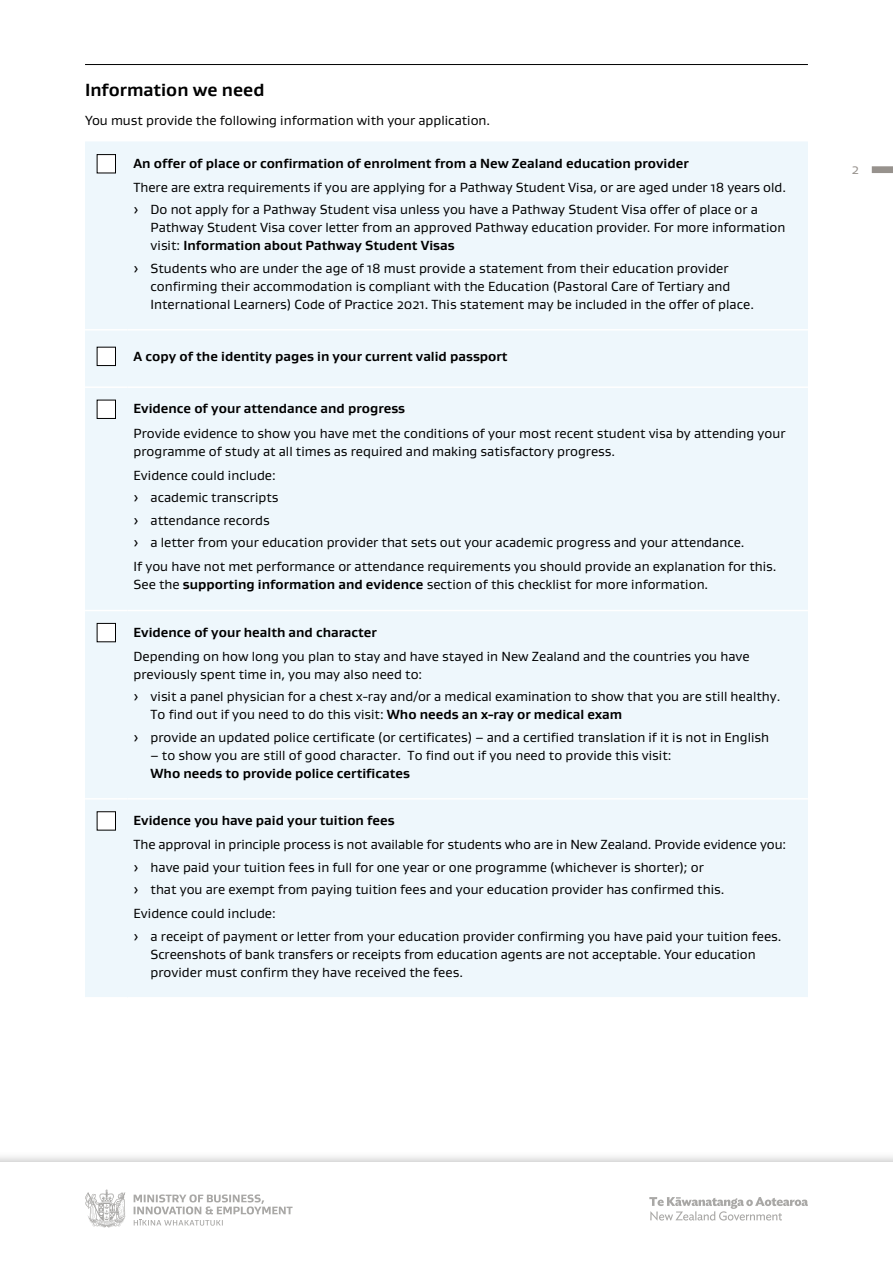
<style>
.page{position:relative;width:893px;height:1263px;background:#fff}
.page>*{position:absolute;margin:0;border:0;box-sizing:border-box;transform-origin:0 0}
.t1{font:700 18px "Gustan";color:#000}
.t2{font:13.5px/18px "Gustan";color:#000}
.t3{font:700 13.5px "Gustan";color:#000}
.t4{font:13.5px "Gustan";color:#97928d}
.s1{font-weight:700}
</style>
<div class="page">
<div style="left:0;top:1150px;width:893px;height:113px;background:#000;opacity:.3"></div>
<div style="left:0;top:1162px;width:893px;height:101px;background:#fff"></div>
<div style="left:872px;top:166px;width:21px;height:7px;background:#97928d"></div>
<svg style="left:85px;top:1189px;width:41px;height:39px"></svg>
<svg style="left:134px;top:1194px;width:159px;height:31px"></svg>
<svg style="left:649px;top:1197px;width:159px;height:23px"></svg>
<hr style="left:85px;top:64px;width:723px;height:1px;background:#000">
<div style="left:85px;top:142px;width:723px;height:855px;background:#eef7fc"></div>
<hr style="left:85px;top:329px;width:43px;height:1px;background:#fff">
<hr style="left:128px;top:329px;width:680px;height:1px;background:#fff">
<hr style="left:85px;top:386px;width:43px;height:2px;background:#fff">
<hr style="left:128px;top:386px;width:680px;height:2px;background:#fff">
<hr style="left:85px;top:610px;width:43px;height:1px;background:#fff">
<hr style="left:128px;top:610px;width:680px;height:1px;background:#fff">
<hr style="left:85px;top:798px;width:43px;height:2px;background:#fff">
<hr style="left:128px;top:798px;width:680px;height:2px;background:#fff">
<div style="left:97px;top:155px;width:18px;height:18px;background:#fff"></div>
<div style="left:97px;top:154px;width:19px;height:19px;border:1px solid #000"></div>
<div style="left:97px;top:347px;width:18px;height:19px;background:#fff"></div>
<div style="left:97px;top:347px;width:19px;height:19px;border:1px solid #000"></div>
<div style="left:97px;top:400px;width:18px;height:18px;background:#fff"></div>
<div style="left:97px;top:400px;width:19px;height:19px;border:1px solid #000"></div>
<div style="left:97px;top:623px;width:18px;height:19px;background:#fff"></div>
<div style="left:97px;top:623px;width:19px;height:19px;border:1px solid #000"></div>
<div style="left:97px;top:812px;width:18px;height:18px;background:#fff"></div>
<div style="left:97px;top:811px;width:19px;height:19px;border:1px solid #000"></div>
<h1 class="t1" style="left:85px;top:78px;width:181px">Information we need</h1>
<p class="t2" style="left:85px;top:111px;width:407px">You must provide the following information with your application.</p>
<p class="t3" style="left:134px;top:154px;width:557px">An offer of place or confirmation of enrolment from a New Zealand education provider</p>
<p class="t2" style="left:134px;top:176px;width:654px;line-height:22.2px">There are extra requirements if you are applying for a Pathway Student Visa, or are aged under 18 years old. › Do not apply for a Pathway Student visa unless you have a Pathway Student Visa offer of place or a</p>
<p class="t2" style="left:151px;top:218px;width:636px">Pathway Student Visa cover letter from an approved Pathway education provider. For more information visit: <span class="s1">Information about Pathway Student Visas</span></p>
<p class="t2" style="left:151px;top:258px;width:605px;text-indent:-17px">› Students who are under the age of 18 must provide a statement from their education provider confirming their accommodation is compliant with the Education (Pastoral Care of Tertiary and<br>International Learners) Code of Practice 2021. This statement may be included in the offer of place.</p>
<p class="t3" style="left:134px;top:347px;width:376px">A copy of the identity pages in your current valid passport</p>
<p class="t3" style="left:134px;top:400px;width:273px">Evidence of your attendance and progress</p>
<p class="t2" style="left:134px;top:424px;width:653px">Provide evidence to show you have met the conditions of your most recent student visa by attending your programme of study at all times as required and making satisfactory progress.</p>
<p class="t2" style="left:134px;top:464px;width:612px;line-height:22.2px">Evidence could include:<br>› academic transcripts<br>› attendance records<br>› a letter from your education provider that sets out your academic progress and your attendance.</p>
<p class="t2" style="left:134px;top:557px;width:644px">If you have not met performance or attendance requirements you should provide an explanation for this.<br>See the <span class="s1">supporting information and evidence</span> section of this checklist for more information.</p>
<p class="t3" style="left:134px;top:623px;width:245px">Evidence of your health and character</p>
<p class="t2" style="left:134px;top:647px;width:618px">Depending on how long you plan to stay and have stayed in New Zealand and the countries you have previously spent time in, you may also need to:</p>
<p class="t2" style="left:151px;top:687px;width:631px;text-indent:-17px">› visit a panel physician for a chest x-ray and/or a medical examination to show that you are still healthy.<br>To find out if you need to do this visit: <span class="s1">Who needs an x-ray or medical exam</span></p>
<p class="t2" style="left:134px;top:728px;width:637px">› provide an updated police certificate (or certificates) – and a certified translation if it is not in English</p>
<p class="t2" style="left:151px;top:746px;width:522px">– to show you are still of good character. To find out if you need to provide this visit:</p>
<p class="t3" style="left:151px;top:764px;width:261px">Who needs to provide police certificates</p>
<p class="t3" style="left:134px;top:811px;width:263px">Evidence you have paid your tuition fees</p>
<p class="t2" style="left:134px;top:833px;width:654px;line-height:22.2px">The approval in principle process is not available for students who are in New Zealand. Provide evidence you: › have paid your tuition fees in full for one year or one programme (whichever is shorter); or<br>› that you are exempt from paying tuition fees and your education provider has confirmed this.</p>
<p class="t2" style="left:134px;top:902px;width:649px;line-height:22.2px">Evidence could include:<br>› a receipt of payment or letter from your education provider confirming you have paid your tuition fees.</p>
<p class="t2" style="left:151px;top:944px;width:606px">Screenshots of bank transfers or receipts from education agents are not acceptable. Your education provider must confirm they have received the fees.</p>
<p class="t4" style="left:852px;top:160px;width:9px">2</p>
</div>
